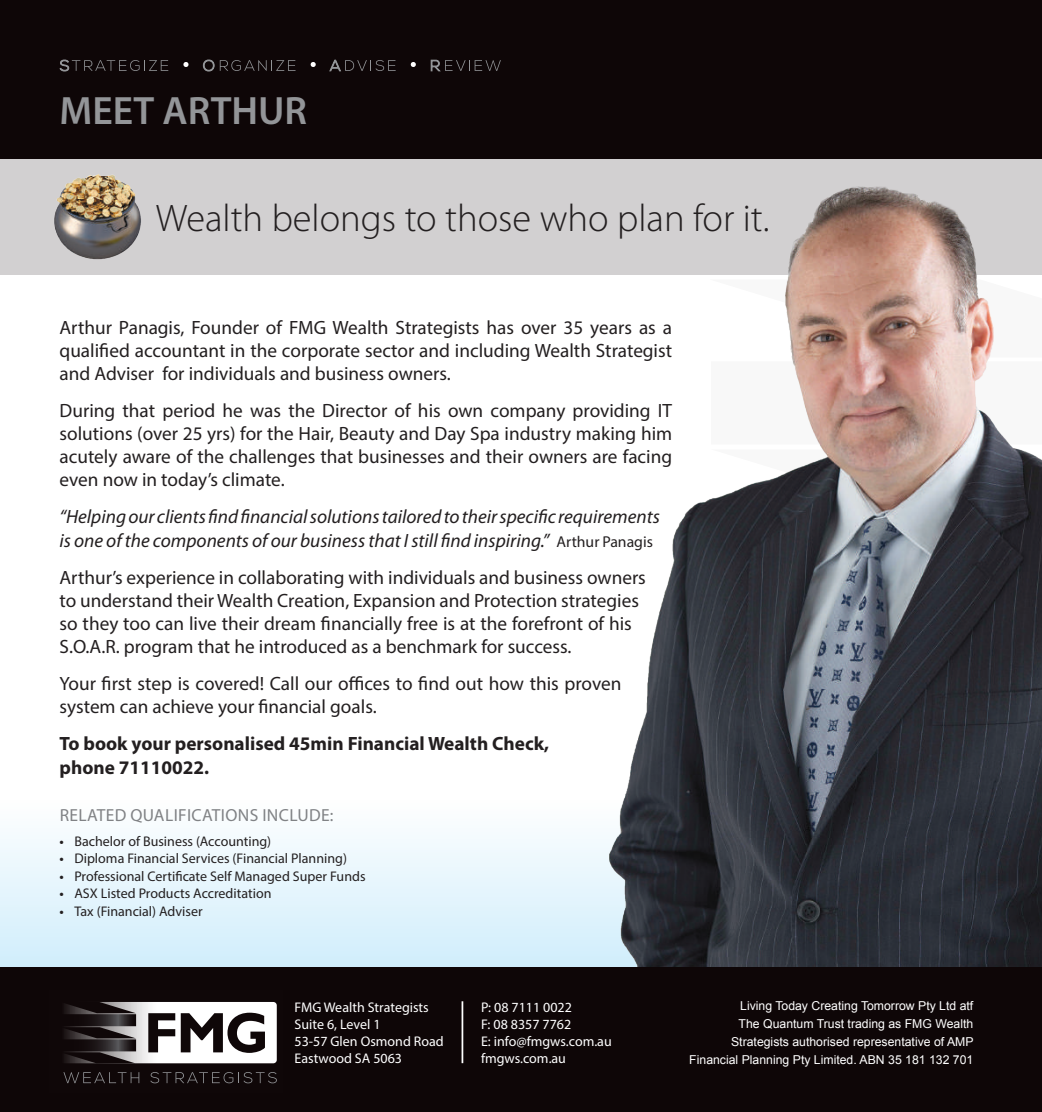
<style>
.page{position:relative;width:1042px;height:1112px;background:#fff}
.page>*{position:absolute;margin:0;border:0;box-sizing:border-box;transform-origin:0 0}
.t1{font:600 39.73px "Myriad Pro";color:#939598}
.t2{font:300 38.5px "Myriad Pro";color:#231f20}
.t3{font:19.25px/23.1px "Myriad Pro";color:#231f20;text-align:justify}
.t4{font:italic 19.25px/23.1px "Myriad Pro";color:#231f20}
.t5{font:700 19.25px/23.1px "Myriad Pro";color:#231f20}
.t6{font:17.5px "Myriad Pro";letter-spacing:.02em;color:#808285}
.t7{font:14px "Myriad Pro";color:#231f20}
.t8{font:14px/17.2px "Myriad Pro";color:#fff}
.t9{font:12.25px/17.8px "Arial";color:#fff;text-align:right}
.s1{font-style:normal;font-size:15.75px}
.s2{font-weight:600}
</style>
<div class="page">
<div style="left:0;top:0;width:1042px;height:162px;background:#0e0607"></div>
<svg style="left:183px;top:62px;width:5px;height:5px"></svg>
<svg style="left:311px;top:62px;width:5px;height:5px"></svg>
<svg style="left:411px;top:62px;width:5px;height:5px"></svg>
<svg style="left:59px;top:59px;width:109px;height:13px"></svg>
<svg style="left:202px;top:59px;width:93px;height:13px"></svg>
<svg style="left:329px;top:59px;width:67px;height:13px"></svg>
<svg style="left:430px;top:59px;width:71px;height:13px"></svg>
<svg style="left:0;top:835px;width:605px;height:132px"></svg>
<div style="left:0;top:159px;width:1042px;height:116px;background:#d2d0d1"></div>
<img style="left:605px;top:186px;width:437px;height:781px">
<div style="left:0;top:967px;width:1042px;height:144px;background:#0e0607"></div>
<img style="left:54px;top:174px;width:87px;height:86px">
<svg style="left:63px;top:1072px;width:76px;height:10px"></svg>
<svg style="left:150px;top:1072px;width:127px;height:11px"></svg>
<svg style="left:64px;top:1002px;width:213px;height:61px"></svg>
<hr style="left:461px;top:1001px;width:2px;height:61px;background:#fff">
<h1 class="t1" style="left:60px;top:85px;width:249px">MEET ARTHUR</h1>
<h2 class="t2" style="left:156px;top:197px;width:615px">Wealth belongs to those who plan for it.</h2>
<p class="t3" style="left:60px;top:315px;width:614px">Arthur Panagis, Founder of FMG Wealth Strategists has over 35 years as a qualified accountant in the corporate sector and including Wealth Strategist and Adviser for individuals and business owners.</p>
<p class="t3" style="left:60px;top:398px;width:614px">During that period he was the Director of his own company providing IT solutions (over 25 yrs) for the Hair, Beauty and Day Spa industry making him acutely aware of the challenges that businesses and their owners are facing even now in today’s climate.</p>
<p class="t4" style="left:60px;top:506px;width:602px">“Helping our clients find financial solutions tailored to their specific requirements is one of the components of our business that I still find inspiring.” <span class="s1">Arthur Panagis</span></p>
<p class="t3" style="left:60px;top:565px;width:588px;text-align:left">Arthur’s experience in collaborating with individuals and business owners to understand their Wealth Creation, Expansion and Protection strategies so they too can live their dream financially free is at the forefront of his S.O.A.R. program that he introduced as a benchmark for success.</p>
<p class="t3" style="left:60px;top:671px;width:563px">Your first step is covered! Call our offices to find out how this proven system can achieve your financial goals.</p>
<p class="t5" style="left:60px;top:732px;width:491px">To book your personalised 45min Financial Wealth Check, phone 71110022.</p>
<p class="t6" style="left:60px;top:804px;width:275px">RELATED QUALIFICATIONS INCLUDE:</p>
<p class="t7" style="left:60px;top:832px;width:213px"><span class="s2">•</span> Bachelor of Business (Accounting)</p>
<p class="t7" style="left:60px;top:849px;width:289px"><span class="s2">•</span> Diploma Financial Services (Financial Planning)</p>
<p class="t7" style="left:60px;top:867px;width:307px"><span class="s2">•</span> Professional Certificate Self Managed Super Funds</p>
<p class="t7" style="left:60px;top:884px;width:213px"><span class="s2">•</span> ASX Listed Products Accreditation</p>
<p class="t7" style="left:60px;top:902px;width:145px"><span class="s2">•</span> Tax (Financial) Adviser</p>
<p class="t8" style="left:295px;top:998px;width:151px">FMG Wealth Strategists<br>Suite 6, Level 1<br>53-57 Glen Osmond Road<br>Eastwood SA 5063</p>
<p class="t8" style="left:481px;top:998px;width:132px">P: 08 7111 0022<br>F: 08 8357 7762<br>E: info@fmgws.com.au fmgws.com.au</p>
<p class="t9" style="left:689px;top:996px;width:286px">Living Today Creating Tomorrow Pty Ltd atf<br>The Quantum Trust trading as FMG Wealth Strategists authorised representative of AMP Financial Planning Pty Limited. ABN 35 181 132 701</p>
</div>
